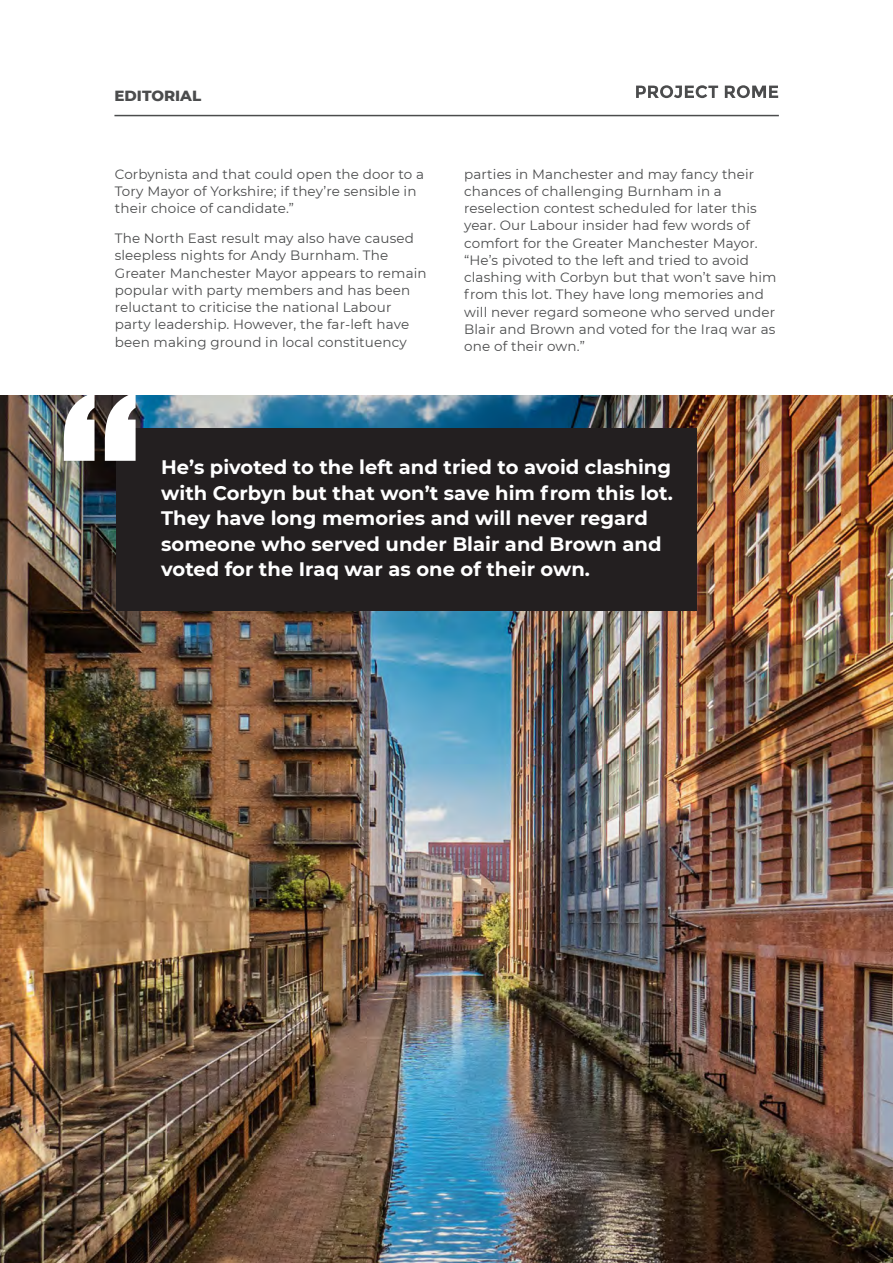
<style>
.page{position:relative;width:893px;height:1263px;background:#fff}
.page>*{position:absolute;margin:0;border:0;box-sizing:border-box;transform-origin:0 0}
.t1{font:700 19.5px/25.5px "Montserrat";color:#fff}
.t2{font:800 15px "Montserrat";color:#4b4c4d}
.t3{font:13.5px/17.2px "Montserrat";letter-spacing:.01em;color:#4b4c4d}
</style>
<div class="page">
<hr style="left:114px;top:115px;width:665px;height:1px;background:#4b4c4d">
<svg style="left:636px;top:85px;width:82px;height:13px"></svg>
<svg style="left:725px;top:85px;width:53px;height:13px"></svg>
<img style="left:0;top:396px;width:893px;height:867px">
<div style="left:117px;top:428px;width:580px;height:183px;background:#231f20"></div>
<svg style="left:64px;top:395px;width:72px;height:66px"></svg>
<p class="t2" style="left:114px;top:85px;width:88px">EDITORIAL</p>
<p class="t3" style="left:115px;top:165px;width:311px">Corbynista and that could open the door to a<br>Tory Mayor of Yorkshire; if they’re sensible in their choice of candidate.”</p>
<p class="t3" style="left:115px;top:229px;width:313px">The North East result may also have caused sleepless nights for Andy Burnham. The Greater Manchester Mayor appears to remain popular with party members and has been reluctant to criticise the national Labour party leadership. However, the far-left have been making ground in local constituency</p>
<p class="t3" style="left:464px;top:165px;width:314px">parties in Manchester and may fancy their chances of challenging Burnham in a reselection contest scheduled for later this year. Our Labour insider had few words of comfort for the Greater Manchester Mayor. “He’s pivoted to the left and tried to avoid clashing with Corbyn but that won’t save him from this lot. They have long memories and will never regard someone who served under Blair and Brown and voted for the Iraq war as one of their own.”</p>
<p class="t1" style="left:161px;top:454px;width:513px">He’s pivoted to the left and tried to avoid clashing with Corbyn but that won’t save him from this lot.<br>They have long memories and will never regard someone who served under Blair and Brown and voted for the Iraq war as one of their own.</p>
</div>
